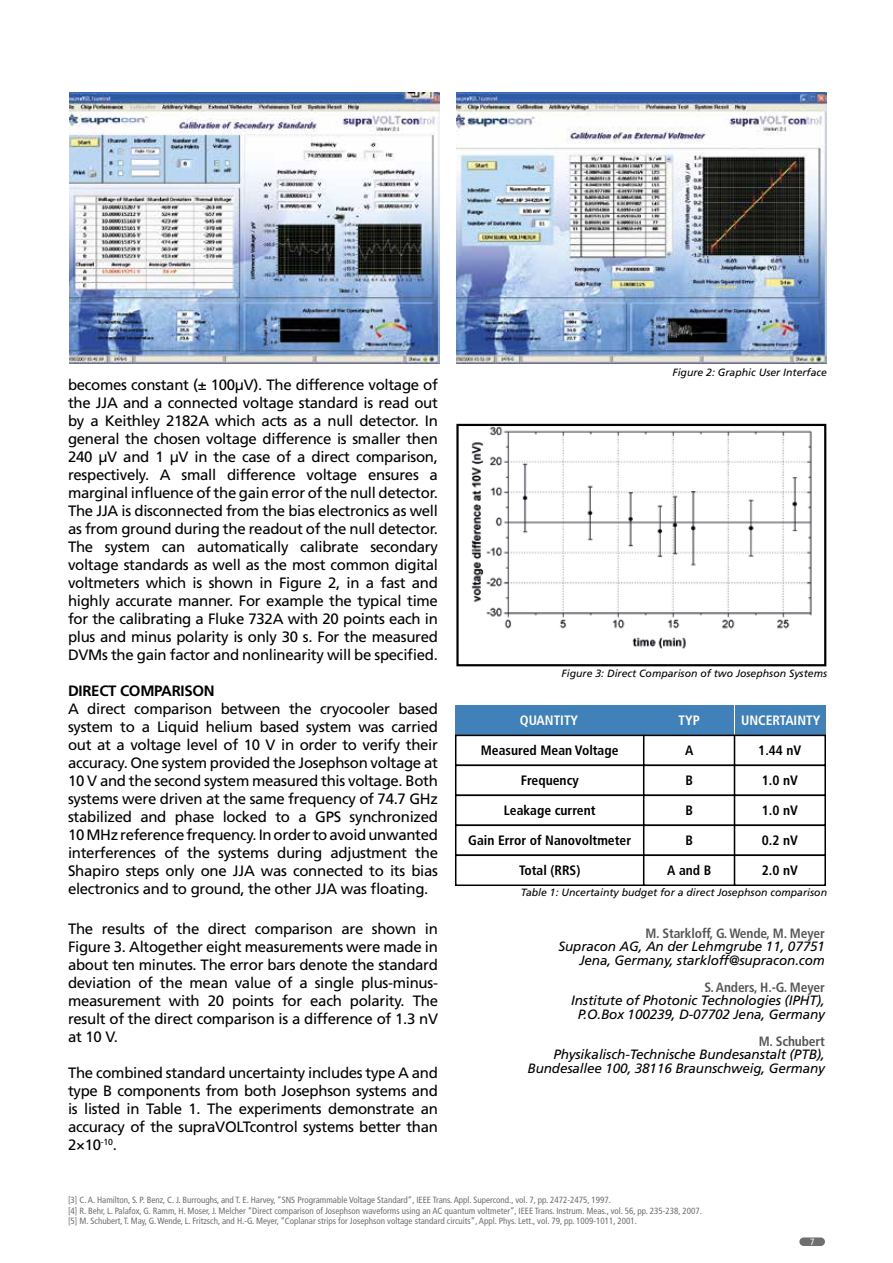
<style>
.page{position:relative;width:893px;height:1263px;background:#fff}
.page>*{position:absolute;margin:0;border:0;box-sizing:border-box;transform-origin:0 0}
.t1{font:15px/18px "Frutiger";letter-spacing:-.02em;color:#000;text-align:justify}
.t2{font:700 15px "Frutiger";letter-spacing:-.02em;color:#000}
.t3{font:700 condensed 13.65px/30px "Frutiger";color:#000;text-align:center}
.t4{font:700 condensed 13.65px "Frutiger";color:#fff}
.t5{font:italic 13.5px/13.5px "Frutiger";letter-spacing:-.01em;color:#000;text-align:right}
.t6{font:700 condensed 13.5px "Frutiger";letter-spacing:-.01em;color:#575756}
.t7{font:italic 10.5px "Frutiger";color:#000}
.t8{font:condensed 9px/10.8px "Frutiger";color:#706f6f}
.t9{font:condensed 9px "Frutiger";color:#fff}
</style>
<div class="page">
<div style="left:799px;top:1237px;width:26px;height:9px;background:#706f6f;border-radius:4px"></div>
<img style="left:69px;top:92px;width:370px;height:272px">
<img style="left:456px;top:92px;width:370px;height:272px">
<img style="left:471px;top:427px;width:341px;height:222px">
<div style="left:456px;top:424px;width:370px;height:242px;border:2px solid #000"></div>
<div style="left:455px;top:705px;width:188px;height:30px;background:#4181b9"></div>
<div style="left:455px;top:735px;width:189px;height:31px;border:2px solid #000"></div>
<div style="left:455px;top:765px;width:189px;height:31px;border:2px solid #000"></div>
<div style="left:455px;top:794px;width:189px;height:32px;border:2px solid #000"></div>
<div style="left:455px;top:824px;width:189px;height:32px;border:2px solid #000"></div>
<div style="left:455px;top:854px;width:189px;height:32px;border:2px solid #000"></div>
<div style="left:644px;top:705px;width:90px;height:30px;background:#4181b9"></div>
<div style="left:643px;top:735px;width:92px;height:31px;border:2px solid #000"></div>
<div style="left:643px;top:765px;width:92px;height:31px;border:2px solid #000"></div>
<div style="left:643px;top:794px;width:92px;height:32px;border:2px solid #000"></div>
<div style="left:643px;top:824px;width:92px;height:32px;border:2px solid #000"></div>
<div style="left:643px;top:854px;width:92px;height:32px;border:2px solid #000"></div>
<div style="left:735px;top:705px;width:91px;height:30px;background:#4181b9"></div>
<div style="left:734px;top:735px;width:92px;height:31px;border:2px solid #000"></div>
<div style="left:734px;top:765px;width:92px;height:31px;border:2px solid #000"></div>
<div style="left:734px;top:794px;width:92px;height:32px;border:2px solid #000"></div>
<div style="left:734px;top:824px;width:92px;height:32px;border:2px solid #000"></div>
<div style="left:734px;top:854px;width:92px;height:32px;border:2px solid #000"></div>
<p class="t1" style="left:68px;top:376px;width:371px">becomes constant (± 100µV). The difference voltage of the JJA and a connected voltage standard is read out by a Keithley 2182A which acts as a null detector. In general the chosen voltage difference is smaller then 240 µV and 1 µV in the case of a direct comparison, respectively. A small difference voltage ensures a marginal influence of the gain error of the null detector.<br>The JJA is disconnected from the bias electronics as well as from ground during the readout of the null detector.<br>The system can automatically calibrate secondary voltage standards as well as the most common digital voltmeters which is shown in Figure 2, in a fast and highly accurate manner. For example the typical time for the calibrating a Fluke 732A with 20 points each in plus and minus polarity is only 30 s. For the measured DVMs the gain factor and nonlinearity will be specified.</p>
<p class="t2" style="left:68px;top:682px;width:148px">DIRECT COMPARISON</p>
<p class="t1" style="left:68px;top:700px;width:371px">A direct comparison between the cryocooler based system to a Liquid helium based system was carried out at a voltage level of 10 V in order to verify their accuracy. One system provided the Josephson voltage at 10 V and the second system measured this voltage. Both systems were driven at the same frequency of 74.7 GHz stabilized and phase locked to a GPS synchronized 10MHz reference frequency. In order to avoid unwanted interferences of the systems during adjustment the Shapiro steps only one JJA was connected to its bias electronics and to ground, the other JJA was floating.</p>
<p class="t1" style="left:68px;top:920px;width:371px">The results of the direct comparison are shown in Figure 3. Altogether eight measurements were made in about ten minutes. The error bars denote the standard deviation of the mean value of a single plus-minus&shy;measurement with 20 points for each polarity. The result of the direct comparison is a difference of 1.3 nV at 10 V.</p>
<p class="t1" style="left:68px;top:1064px;width:371px">The combined standard uncertainty includes type A and type B components from both Josephson systems and is listed in Table 1. The experiments demonstrate an accuracy of the supraVOLTcontrol systems better than 2×10<sup>-10</sup>.</p>
<p class="t7" style="left:672px;top:366px;width:156px">Figure 2: Graphic User Interface</p>
<p class="t7" style="left:562px;top:667px;width:267px">Figure 3: Direct Comparison of two Josephson Systems</p>
<p class="t4" style="left:520px;top:712px;width:60px">QUANTITY</p>
<p class="t3" style="left:468px;top:736px;width:164px">Measured Mean Voltage<br>Frequency<br>Leakage current<br>Gain Error of Nanovoltmeter<br>Total (RRS)</p>
<p class="t4" style="left:679px;top:712px;width:23px">TYP</p>
<p class="t3" style="left:667px;top:736px;width:46px">A<br>B<br>B<br>B<br>A and B</p>
<p class="t4" style="left:741px;top:712px;width:81px">UNCERTAINTY</p>
<p class="t3" style="left:758px;top:736px;width:45px;text-align:left">1.44 nV<br>1.0 nV<br>1.0 nV<br>0.2 nV<br>2.0 nV</p>
<p class="t7" style="left:521px;top:886px;width:308px">Table 1: Uncertainty budget for a direct Josephson comparison</p>
<p class="t6" style="left:645px;top:925px;width:181px">M. Starkloff, G. Wende, M. Meyer</p>
<p class="t5" style="left:558px;top:940px;width:268px">Supracon AG, An der Lehmgrube 11, 07751<br>Jena, Germany, starkloff@supracon.com</p>
<p class="t6" style="left:704px;top:979px;width:122px">S. Anders, H.-G. Meyer</p>
<p class="t5" style="left:571px;top:994px;width:255px;text-align:center">Institute of Photonic Technologies (IPHT),<br>P.O.Box 100239, D-07702 Jena, Germany</p>
<p class="t6" style="left:759px;top:1033px;width:68px">M. Schubert</p>
<p class="t5" style="left:528px;top:1048px;width:299px">Physikalisch-Technische Bundesanstalt (PTB),<br>Bundesallee 100, 38116 Braunschweig, Germany</p>
<p class="t8" style="left:68px;top:1194px;width:635px">[3] C. A. Hamilton, S. P. Benz, C. J. Burroughs, and T. E. Harvey, “SNS Programmable Voltage Standard”, IEEE Trans. Appl. Supercond., vol. 7, pp. 2472-2475, 1997.<br>[4] R. Behr, L. Palafox, G. Ramm, H. Moser, J. Melcher “Direct comparison of Josephson waveforms using an AC quantum voltmeter”, IEEE Trans. Instrum. Meas., vol. 56, pp. 235-238, 2007. [5] M. Schubert, T. May, G. Wende, L. Fritzsch, and H.-G. Meyer, “Coplanar strips for Josephson voltage standard circuits”, Appl. Phys. Lett., vol. 79, pp. 1009-1011, 2001.</p>
<p class="t9" style="left:810px;top:1236px;width:6px">7</p>
</div>
